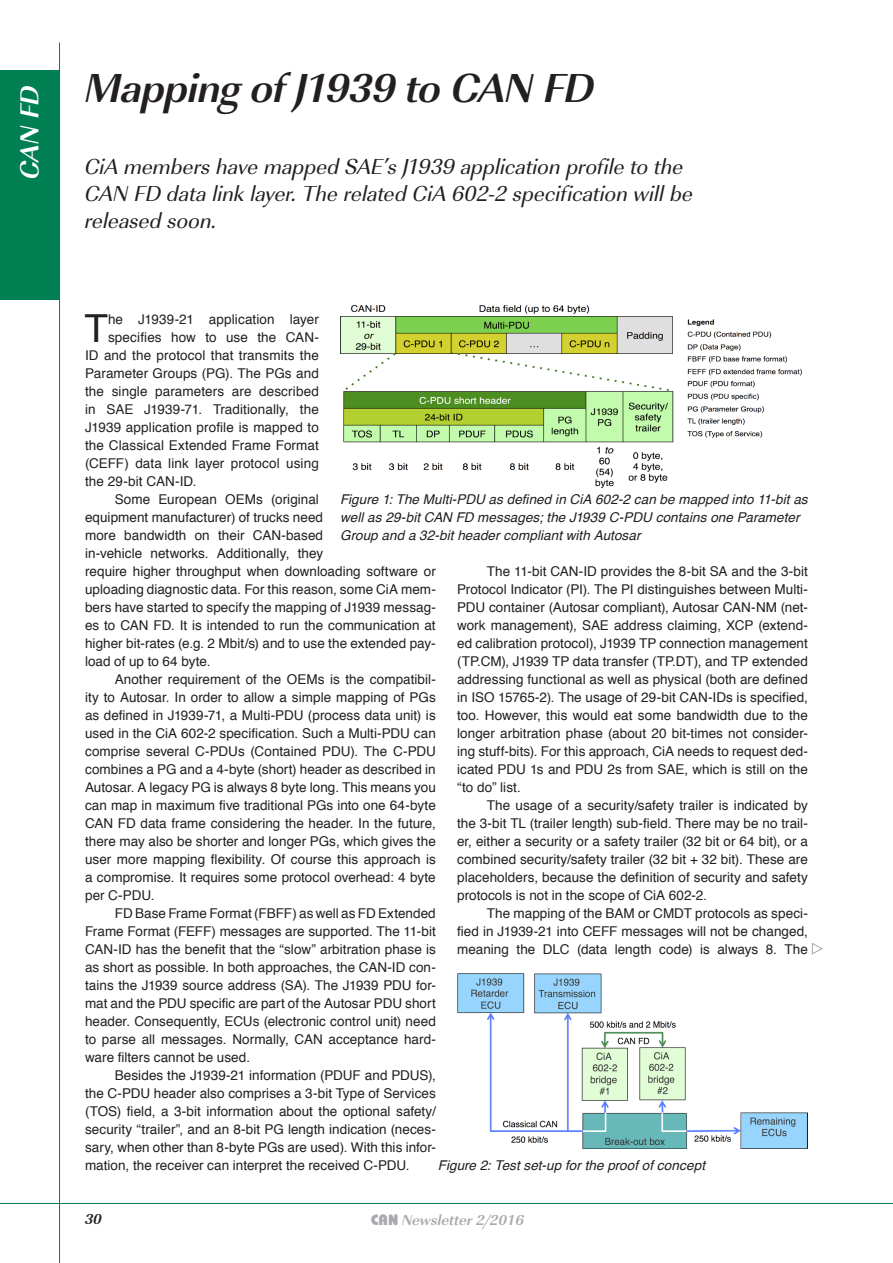
<style>
.page{position:relative;width:893px;height:1263px;background:#fff}
.page>*{position:absolute;margin:0;border:0;box-sizing:border-box;transform-origin:0 0}
.t1{font:42px "URW Imperial T Bold Obli";letter-spacing:-.02em;color:#231f20}
.t2{font:38.55px "Helvetica";color:#231f20}
.t3{font:27px "URW Imperial T Bold Obli";color:#fff}
.t4{font:22.5px/27px "URW Imperial T Regu Obli";letter-spacing:-.005em;color:#231f20}
.t5{font:15px "URW Imperial T Bold Obli";color:#a8a9ad}
.t6{font:15px "URW Imperial T Bold Obli";color:#231f20}
.t7{font:13.5px/18px "Helvetica";letter-spacing:.005em;color:#231f20;text-align:justify}
.t8{font:italic 13.5px/18px "Helvetica";letter-spacing:.005em;color:#231f20}
.s1{font-family:"Bauhaus";font-weight:800}
</style>
<div class="page">
<hr style="left:59px;top:43px;width:1px;height:1220px;background:#007f52">
<hr style="left:0;top:1203px;width:892px;height:1px;background:#007f52">
<div style="left:0;top:70px;width:60px;height:230px;background:#007f52"></div>
<svg style="left:812px;top:943px;width:11px;height:11px"></svg>
<img style="left:457px;top:974px;width:351px;height:175px">
<img style="left:340px;top:304px;width:462px;height:184px">
<h3 class="t3" style="left:14px;top:179px;width:95px;rotate:-90deg">CAN FD</h3>
<h1 class="t1" style="left:85px;top:63px;width:512px">Mapping of J1939 to CAN FD</h1>
<h3 class="t4" style="left:85px;top:154px;width:610px">CiA members have mapped SAE’s J1939 application profile to the<br>CAN FD data link layer. The related CiA 602-2 specification will be released soon.</h3>
<h2 class="t2" style="left:84px;top:312px;width:25px">T</h2>
<p class="t7" style="left:108px;top:311px;width:212px">he J1939-21 application layer</p>
<p class="t7" style="left:108px;top:329px;width:212px">specifies how to use the CAN-</p>
<p class="t7" style="left:85px;top:347px;width:235px">ID and the protocol that transmits the</p>
<p class="t7" style="left:85px;top:365px;width:235px">Parameter Groups (PG). The PGs and</p>
<p class="t7" style="left:85px;top:383px;width:235px">the single parameters are described</p>
<p class="t7" style="left:85px;top:401px;width:235px">in SAE J1939-71. Traditionally, the</p>
<p class="t7" style="left:85px;top:419px;width:235px">J1939 application profile is mapped to</p>
<p class="t7" style="left:85px;top:437px;width:235px">the Classical Extended Frame Format</p>
<p class="t7" style="left:85px;top:455px;width:235px">(CEFF) data link layer protocol using</p>
<p class="t7" style="left:85px;top:473px;width:113px">the 29-bit CAN-ID.</p>
<p class="t7" style="left:115px;top:491px;width:206px">Some European OEMs (original</p>
<p class="t7" style="left:85px;top:509px;width:240px">equipment manufacturer) of trucks need</p>
<p class="t7" style="left:85px;top:527px;width:240px">more bandwidth on their CAN-based</p>
<p class="t7" style="left:85px;top:545px;width:240px">in-vehicle networks. Additionally, they</p>
<p class="t7" style="left:85px;top:563px;width:352px">require higher throughput when downloading software or</p>
<p class="t7" style="left:85px;top:581px;width:352px">uploading diagnostic data. For this reason, some CiA mem-</p>
<p class="t7" style="left:85px;top:599px;width:352px">bers have started to specify the mapping of J1939 messag-</p>
<p class="t7" style="left:85px;top:617px;width:352px">es to CAN FD. It is intended to run the communication at</p>
<p class="t7" style="left:85px;top:635px;width:352px">higher bit-rates (e.g. 2 Mbit/s) and to use the extended pay-</p>
<p class="t7" style="left:85px;top:653px;width:127px">load of up to 64 byte.</p>
<p class="t7" style="left:115px;top:671px;width:323px">Another requirement of the OEMs is the compatibil-</p>
<p class="t7" style="left:85px;top:689px;width:352px">ity to Autosar. In order to allow a simple mapping of PGs</p>
<p class="t7" style="left:85px;top:707px;width:352px">as defined in J1939-71, a Multi-PDU (process data unit) is</p>
<p class="t7" style="left:85px;top:725px;width:352px">used in the CiA 602-2 specification. Such a Multi-PDU can</p>
<p class="t7" style="left:85px;top:743px;width:352px">comprise several C-PDUs (Contained PDU). The C-PDU</p>
<p class="t7" style="left:85px;top:761px;width:352px">combines a PG and a 4-byte (short) header as described in</p>
<p class="t7" style="left:85px;top:779px;width:352px">Autosar. A legacy PG is always 8 byte long. This means you</p>
<p class="t7" style="left:85px;top:797px;width:352px">can map in maximum five traditional PGs into one 64-byte</p>
<p class="t7" style="left:85px;top:815px;width:352px">CAN FD data frame considering the header. In the future,</p>
<p class="t7" style="left:85px;top:833px;width:352px">there may also be shorter and longer PGs, which gives the</p>
<p class="t7" style="left:85px;top:851px;width:352px">user more mapping flexibility. Of course this approach is</p>
<p class="t7" style="left:85px;top:869px;width:352px">a compromise. It requires some protocol overhead: 4 byte</p>
<p class="t7" style="left:85px;top:887px;width:71px">per C-PDU.</p>
<p class="t7" style="left:115px;top:905px;width:322px">FD Base Frame Format (FBFF) as well as FD Extended</p>
<p class="t7" style="left:85px;top:923px;width:352px">Frame Format (FEFF) messages are supported. The 11-bit</p>
<p class="t7" style="left:85px;top:941px;width:352px">CAN-ID has the benefit that the “slow” arbitration phase is</p>
<p class="t7" style="left:85px;top:959px;width:352px">as short as possible. In both approaches, the CAN-ID con-</p>
<p class="t7" style="left:85px;top:977px;width:352px">tains the J1939 source address (SA). The J1939 PDU for-</p>
<p class="t7" style="left:85px;top:995px;width:352px">mat and the PDU specific are part of the Autosar PDU short</p>
<p class="t7" style="left:85px;top:1013px;width:352px">header. Consequently, ECUs (electronic control unit) need</p>
<p class="t7" style="left:85px;top:1031px;width:352px">to parse all messages. Normally, CAN acceptance hard-</p>
<p class="t7" style="left:85px;top:1049px;width:167px">ware filters cannot be used.</p>
<p class="t7" style="left:115px;top:1067px;width:323px">Besides the J1939-21 information (PDUF and PDUS),</p>
<p class="t7" style="left:85px;top:1085px;width:352px">the C-PDU header also comprises a 3-bit Type of Services</p>
<p class="t7" style="left:85px;top:1103px;width:352px">(TOS) field, a 3-bit information about the optional safety/</p>
<p class="t7" style="left:85px;top:1121px;width:352px">security “trailer”, and an 8-bit PG length indication (neces-</p>
<p class="t7" style="left:85px;top:1139px;width:352px">sary, when other than 8-byte PGs are used). With this infor-</p>
<p class="t7" style="left:85px;top:1157px;width:326px">mation, the receiver can interpret the received C-PDU.</p>
<p class="t8" style="left:340px;top:491px;width:469px">Figure 1: The Multi-PDU as defined in CiA 602-2 can be mapped into 11-bit as well as 29-bit CAN FD messages; the J1939 C-PDU contains one Parameter<br>Group and a 32-bit header compliant with Autosar</p>
<p class="t7" style="left:457px;top:563px;width:352px;text-indent:30px">The 11-bit CAN-ID provides the 8-bit SA and the 3-bit Protocol Indicator (PI). The PI distinguishes between Multi-PDU container (Autosar compliant), Autosar CAN-NM (net&shy;work management), SAE address claiming, XCP (extend&shy;ed calibration protocol), J1939 TP connection management (TP.CM), J1939 TP data transfer (TP.DT), and TP extended addressing functional as well as physical (both are defined in ISO 15765-2). The usage of 29-bit CAN-IDs is specified, too. However, this would eat some bandwidth due to the longer arbitration phase (about 20 bit-times not consider&shy;ing stuff-bits). For this approach, CiA needs to request ded&shy;icated PDU 1s and PDU 2s from SAE, which is still on the “to do” list.</p>
<p class="t7" style="left:457px;top:797px;width:352px;text-indent:30px">The usage of a security/safety trailer is indicated by the 3-bit TL (trailer length) sub-field. There may be no trail&shy;er, either a security or a safety trailer (32 bit or 64 bit), or a combined security/safety trailer (32 bit + 32 bit). These are placeholders, because the definition of security and safety protocols is not in the scope of CiA 602-2.</p>
<p class="t7" style="left:457px;top:905px;width:352px;text-indent:30px">The mapping of the BAM or CMDT protocols as speci&shy;fied in J1939-21 into CEFF messages will not be changed, meaning the DLC (data length code) is always 8. The</p>
<p class="t8" style="left:438px;top:1157px;width:269px">Figure 2: Test set-up for the proof of concept</p>
<p class="t6" style="left:85px;top:1210px;width:18px">30</p>
<p class="t5" style="left:371px;top:1211px;width:155px"><span class="s1">CAN</span> Newsletter 2/2016</p>
</div>
